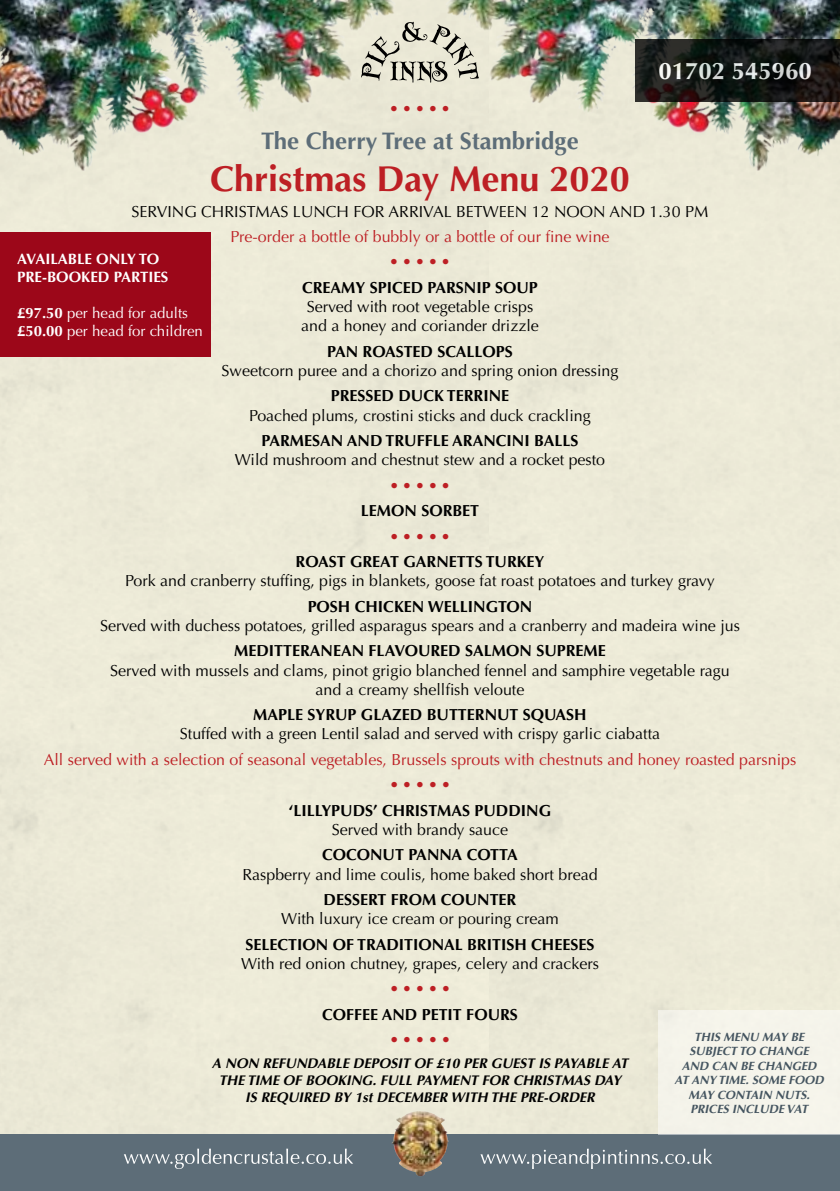
<style>
.page{position:relative;width:840px;height:1191px;background:#fff}
.page>*{position:absolute;margin:0;border:0;box-sizing:border-box;transform-origin:0 0}
.t1{font:700 36px "Optima";color:#bd1f24}
.t2{font:700 24px "Optima";color:#5d6d78}
.t3{font:700 24px "Optima";color:#fff}
.t4{font:16px/19.2px "Optima";color:#000;text-align:center}
.t5{font:700 16px "Optima";color:#000}
.t6{font:16px "Optima";color:#bd1f24}
.t7{font:15px/18px "Optima";color:#fff}
.t8{font:700 15px/18px "Optima";color:#fff}
.t9{font:italic 700 14px/16.8px "Optima";color:#000;text-align:center}
.t10{font:italic 700 12px/14.4px "Optima";color:#455560}
.s1{font-weight:700}
</style>
<div class="page">
<div style="left:0;top:357px;width:489px;height:778px;background:#ecead7"></div>
<div style="left:489px;top:357px;width:350px;height:778px;background:#ecead7"></div>
<img style="left:529px;top:0;width:310px;height:357px">
<img style="left:0;top:0;width:529px;height:357px">
<div style="left:0;top:1135px;width:839px;height:56px;background:#5d6d78"></div>
<svg style="left:480px;top:1148px;width:231px;height:21px"></svg>
<svg style="left:124px;top:1148px;width:229px;height:21px"></svg>
<img style="left:391px;top:1111px;width:33px;height:65px">
<svg style="left:635px;top:40px;width:204px;height:62px"></svg>
<div style="left:0;top:232px;width:210px;height:125px;background:#9c0719"></div>
<div style="left:658px;top:1010px;width:181px;height:125px;background:#f5f4eb"></div>
<h2 class="t3" style="left:658px;top:57px;width:155px">01702 545960</h2>
<p class="t6" style="left:389px;top:99px;width:63px">•••••</p>
<h2 class="t2" style="left:261px;top:127px;width:319px">The Cherry Tree at Stambridge</h2>
<h1 class="t1" style="left:210px;top:158px;width:421px">Christmas Day Menu 2020</h1>
<p class="t4" style="left:131px;top:202px;width:578px">SERVING CHRISTMAS LUNCH FOR ARRIVAL BETWEEN 12 NOON AND 1.30 PM</p>
<p class="t6" style="left:230px;top:227px;width:380px">Pre-order a bottle of bubbly or a bottle of our fine wine</p>
<p class="t6" style="left:389px;top:253px;width:63px">•••••</p>
<p class="t5" style="left:302px;top:278px;width:237px">CREAMY SPICED PARSNIP SOUP</p>
<p class="t4" style="left:301px;top:297px;width:239px">Served with root vegetable crisps and a honey and coriander drizzle</p>
<p class="t5" style="left:327px;top:342px;width:187px">PAN ROASTED SCALLOPS</p>
<p class="t4" style="left:221px;top:361px;width:398px">Sweetcorn puree and a chorizo and spring onion dressing</p>
<p class="t5" style="left:330px;top:386px;width:180px">PRESSED DUCK TERRINE</p>
<p class="t4" style="left:249px;top:406px;width:343px">Poached plums, crostini sticks and duck crackling</p>
<p class="t5" style="left:261px;top:431px;width:318px">PARMESAN AND TRUFFLE ARANCINI BALLS</p>
<p class="t4" style="left:235px;top:450px;width:371px">Wild mushroom and chestnut stew and a rocket pesto</p>
<p class="t6" style="left:389px;top:476px;width:63px">•••••</p>
<p class="t5" style="left:360px;top:501px;width:120px">LEMON SORBET</p>
<p class="t6" style="left:389px;top:527px;width:63px">•••••</p>
<p class="t5" style="left:295px;top:552px;width:250px">ROAST GREAT GARNETTS TURKEY</p>
<p class="t4" style="left:125px;top:571px;width:590px">Pork and cranberry stuffing, pigs in blankets, goose fat roast potatoes and turkey gravy</p>
<p class="t5" style="left:307px;top:597px;width:226px">POSH CHICKEN WELLINGTON</p>
<p class="t4" style="left:100px;top:616px;width:641px">Served with duchess potatoes, grilled asparagus spears and a cranberry and madeira wine jus</p>
<p class="t5" style="left:234px;top:641px;width:373px">MEDITTERANEAN FLAVOURED SALMON SUPREME</p>
<p class="t4" style="left:110px;top:661px;width:620px">Served with mussels and clams, pinot grigio blanched fennel and samphire vegetable ragu and a creamy shellfish veloute</p>
<p class="t5" style="left:253px;top:705px;width:335px">MAPLE SYRUP GLAZED BUTTERNUT SQUASH</p>
<p class="t4" style="left:180px;top:724px;width:481px">Stuffed with a green Lentil salad and served with crispy garlic ciabatta</p>
<p class="t6" style="left:44px;top:750px;width:753px">All served with a selection of seasonal vegetables, Brussels sprouts with chestnuts and honey roasted parsnips</p>
<p class="t6" style="left:389px;top:775px;width:63px">•••••</p>
<p class="t5" style="left:289px;top:801px;width:263px">‘LILLYPUDS’ CHRISTMAS PUDDING</p>
<p class="t4" style="left:331px;top:820px;width:178px">Served with brandy sauce</p>
<p class="t5" style="left:322px;top:845px;width:197px">COCONUT PANNA COTTA</p>
<p class="t4" style="left:242px;top:865px;width:356px">Raspberry and lime coulis, home baked short bread</p>
<p class="t5" style="left:323px;top:890px;width:194px">DESSERT FROM COUNTER</p>
<p class="t4" style="left:281px;top:909px;width:279px">With luxury ice cream or pouring cream</p>
<p class="t5" style="left:245px;top:935px;width:350px">SELECTION OF TRADITIONAL BRITISH CHEESES</p>
<p class="t4" style="left:241px;top:954px;width:359px">With red onion chutney, grapes, celery and crackers</p>
<p class="t6" style="left:389px;top:979px;width:63px">•••••</p>
<p class="t5" style="left:322px;top:1005px;width:197px">COFFEE AND PETIT FOURS</p>
<p class="t6" style="left:389px;top:1030px;width:63px">•••••</p>
<p class="t9" style="left:212px;top:1055px;width:417px">A NON REFUNDABLE DEPOSIT OF £10 PER GUEST IS PAYABLE AT<br>THE TIME OF BOOKING. FULL PAYMENT FOR CHRISTMAS DAY<br>IS REQUIRED BY 1ST DECEMBER WITH THE PRE-ORDER</p>
<p class="t8" style="left:17px;top:250px;width:153px">AVAILABLE ONLY TO<br>PRE-BOOKED PARTIES</p>
<p class="t7" style="left:17px;top:304px;width:187px"><span class="s1">£97.50</span> per head for adults <span class="s1">£50.00</span> per head for children</p>
<p class="t10" style="left:693px;top:1029px;width:15px">THIS</p>
<p class="t10" style="left:723px;top:1029px;width:10px">MENU</p>
<p class="t10" style="left:761px;top:1029px;width:10px">MAY</p>
<p class="t10" style="left:790px;top:1029px;width:8px">BE</p>
<p class="t10" style="left:689px;top:1044px;width:9px">SUB</p>
<p class="t10" style="left:711px;top:1044px;width:13px">JECT</p>
<p class="t10" style="left:738px;top:1044px;width:30px">TO CHANGE</p>
<p class="t10" style="left:681px;top:1058px;width:11px">AND</p>
<p class="t10" style="left:711px;top:1058px;width:10px">CAN</p>
<p class="t10" style="left:740px;top:1058px;width:27px">BE CHANGED</p>
<p class="t10" style="left:674px;top:1073px;width:27px">AT ANY</p>
<p class="t10" style="left:717px;top:1073px;width:8px">TIME</p>
<p class="t10" style="left:688px;top:1073px;width:137px;text-indent:57px">. SOME FOOD<br>MAY CONTAIN NUTS.<br>PRICES INCLUDE VAT</p>
</div>
